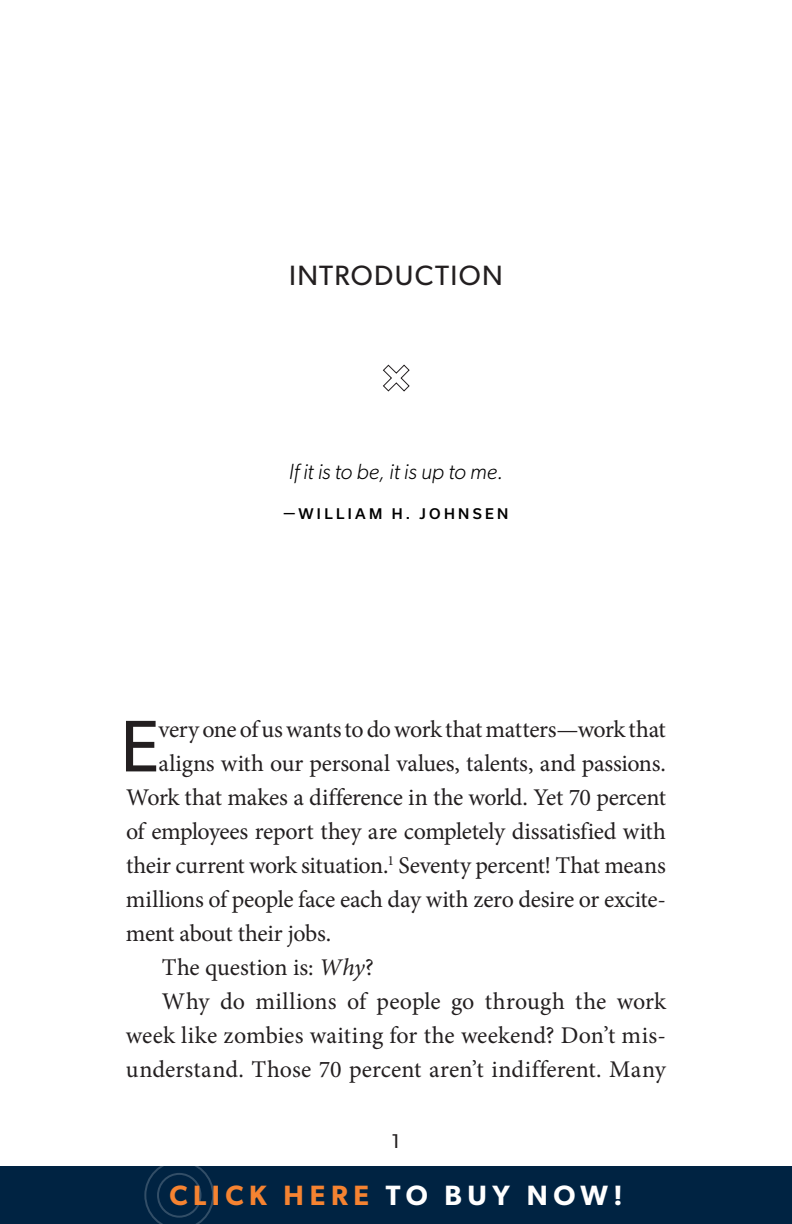
<style>
.page{position:relative;width:792px;height:1224px;background:#fff}
.page>*{position:absolute;margin:0;border:0;box-sizing:border-box;transform-origin:0 0}
.t1{font:73.2px "Gibson";color:#231f20}
.t2{font:600 28px "Gibson";letter-spacing:.2em;color:#f58331}
.t3{font:28px "Gibson";letter-spacing:.045em;color:#231f20}
.t4{font:24px "Minion Pro";letter-spacing:-.01em;color:#231f20}
.t5{font:italic 300 22px "Gibson";color:#000}
.t6{font:20px "Gibson";color:#231f20}
.t7{font:500 14px "Usual";letter-spacing:.24em;color:#000}
.s1{font-style:italic}
.s2{color:#fff}
</style>
<div class="page">
<svg style="left:383px;top:364px;width:27px;height:28px"></svg>
<div style="left:0;top:1166px;width:792px;height:58px;background:#002342"></div>
<svg style="left:144px;top:1166px;width:70px;height:58px"></svg>
<p class="t3" style="left:289px;top:259px;width:215px">INTRODUCTION</p>
<p class="t5" style="left:289px;top:458px;width:216px">If it is to be, it is up to me.</p>
<p class="t7" style="left:284px;top:506px;width:226px">—WILLIAM H. JOHNSEN</p>
<h1 class="t1" style="left:120px;top:702px;width:40px">E</h1>
<p class="t4" style="left:159px;top:714px;width:509px">very one of us wants to do work that matters—work that</p>
<p class="t4" style="left:159px;top:748px;width:509px">aligns with our personal values, talents, and passions.</p>
<p class="t4" style="left:126px;top:782px;width:541px">Work that makes a difference in the world. Yet 70 percent</p>
<p class="t4" style="left:126px;top:816px;width:541px">of employees report they are completely dissatisfied with</p>
<p class="t4" style="left:126px;top:850px;width:541px">their current work situation.<sup>1</sup> Seventy percent! That means</p>
<p class="t4" style="left:126px;top:884px;width:541px">millions of people face each day with zero desire or excite-</p>
<p class="t4" style="left:126px;top:918px;width:207px">ment about their jobs.</p>
<p class="t4" style="left:162px;top:952px;width:213px">The question is: <span class="s1">Why</span>?</p>
<p class="t4" style="left:162px;top:986px;width:505px">Why do millions of people go through the work</p>
<p class="t4" style="left:126px;top:1020px;width:541px">week like zombies waiting for the weekend? Don’t mis-</p>
<p class="t4" style="left:126px;top:1054px;width:542px">understand. Those 70 percent aren’t indifferent. Many</p>
<p class="t6" style="left:392px;top:1129px;width:10px">1</p>
<p class="t2" style="left:169px;top:1179px;width:455px">CLICK HERE <span class="s2">TO BUY NOW!</span></p>
</div>
